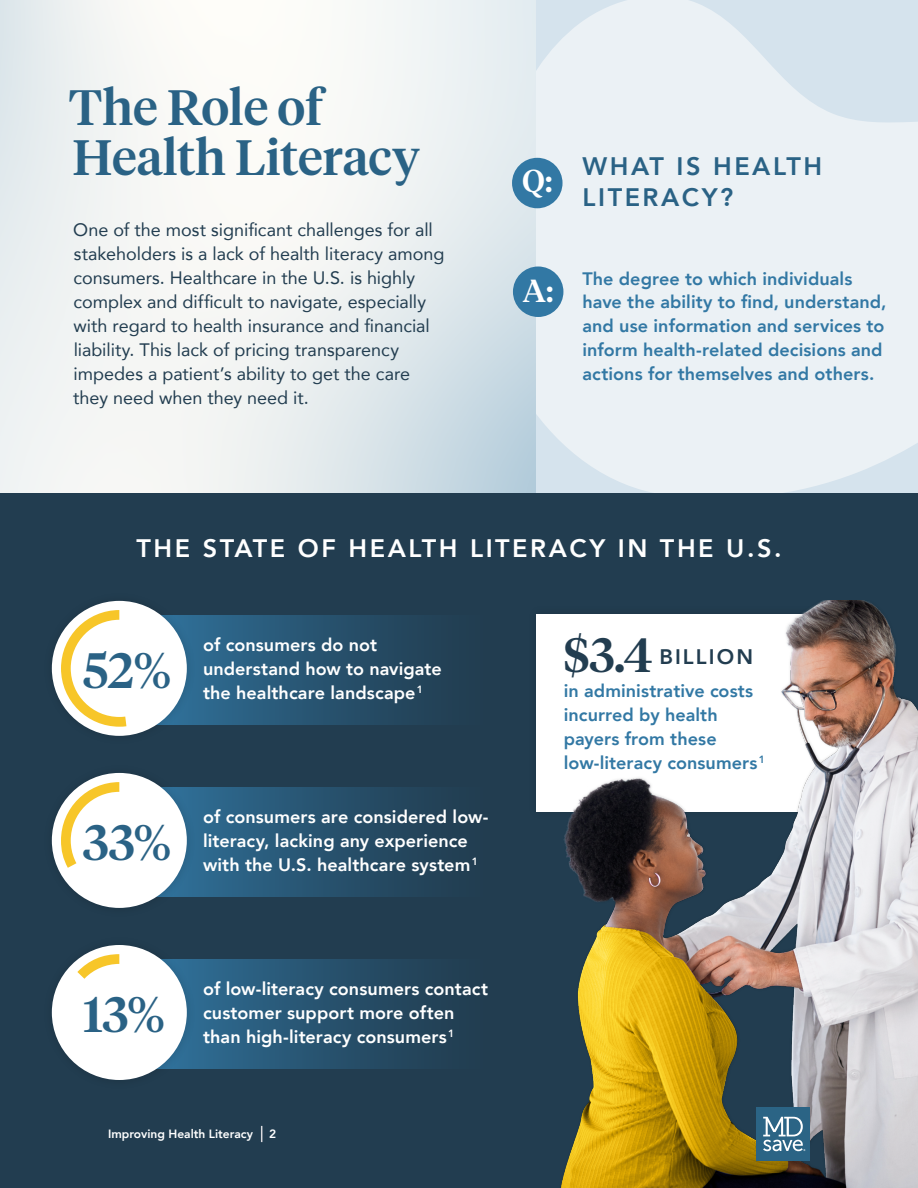
<style>
.page{position:relative;width:918px;height:1188px;background:#fff}
.page>*{position:absolute;margin:0;border:0;box-sizing:border-box;transform-origin:0 0}
.t1{font:500 49.5px/49.5px "Tiempos Headline";color:#2a6285}
.t2{font:500 48px "Tiempos Headline";color:#223d50}
.t3{font:500 31.65px "Tiempos Headline";color:#fff}
.t4{font:800 25.2px "Avenir";letter-spacing:.1em;color:#fff}
.t5{font:800 25.2px/30.3px "Avenir";letter-spacing:.1em;color:#2a6285}
.t6{font:800 21px "Avenir";letter-spacing:.1em;color:#223d50}
.t7{font:18px/24px "Avenir";color:#223d50}
.t8{font:800 18px/24px "Avenir";letter-spacing:.005em;color:#fff}
.t9{font:800 18px/24px "Avenir";letter-spacing:.005em;color:#3278a4}
.t10{font:800 12px "Avenir";color:#fff}
.t11{font:800 10.5px "Avenir";color:#fff}
</style>
<div class="page">
<img style="left:0;top:0;width:537px;height:494px">
<svg style="left:537px;top:0;width:381px;height:494px;background:#e7eef3"></svg>
<div style="left:0;top:494px;width:918px;height:694px;background:#223d50"></div>
<div style="left:512px;top:158px;width:51px;height:50px;background:#3278a4;border-radius:50%"></div>
<div style="left:513px;top:267px;width:50px;height:50px;background:#3278a4;border-radius:50%"></div>
<div style="left:527px;top:605px;width:335px;height:216px;background:#000;opacity:.15"></div>
<div style="left:537px;top:614px;width:315px;height:198px;background:#fff"></div>
<img style="left:558px;top:601px;width:360px;height:587px">
<div style="left:756px;top:1107px;width:54px;height:54px;background:#2b6485"></div>
<svg style="left:763px;top:1117px;width:42px;height:34px"></svg>
<svg style="left:196px;top:959px;width:222px;height:110px;background:#285674"></svg>
<svg style="left:196px;top:787px;width:222px;height:110px;background:#285674"></svg>
<svg style="left:261px;top:1126px;width:1px;height:16px"></svg>
<svg style="left:196px;top:615px;width:222px;height:110px;background:#285674"></svg>
<div style="left:42px;top:591px;width:154px;height:155px;background:#000;opacity:.15"></div>
<div style="left:52px;top:601px;width:135px;height:135px;background:#fff;border-radius:50%"></div>
<svg style="left:61px;top:610px;width:120px;height:117px"></svg>
<div style="left:71px;top:620px;width:97px;height:97px;background:#fff;border-radius:50%"></div>
<div style="left:42px;top:763px;width:154px;height:155px;background:#000;opacity:.15"></div>
<div style="left:52px;top:773px;width:135px;height:135px;background:#fff;border-radius:50%"></div>
<svg style="left:61px;top:782px;width:125px;height:125px"></svg>
<div style="left:71px;top:792px;width:97px;height:97px;background:#fff;border-radius:50%"></div>
<div style="left:42px;top:935px;width:154px;height:155px;background:#000;opacity:.15"></div>
<div style="left:52px;top:945px;width:135px;height:135px;background:#fff;border-radius:50%"></div>
<svg style="left:55px;top:954px;width:129px;height:123px"></svg>
<div style="left:71px;top:964px;width:97px;height:97px;background:#fff;border-radius:50%"></div>
<h1 class="t1" style="left:69px;top:81px;width:352px">The Role of<br>Health Literacy</h1>
<p class="t7" style="left:73px;top:218px;width:373px">One of the most significant challenges for all stakeholders is a lack of health literacy among consumers. Healthcare in the U.S. is highly complex and difficult to navigate, especially with regard to health insurance and financial liability. This lack of pricing transparency impedes a patient’s ability to get the care they need when they need it.</p>
<h3 class="t3" style="left:522px;top:159px;width:32px">Q:</h3>
<h3 class="t5" style="left:582px;top:152px;width:241px">WHAT IS HEALTH<br>LITERACY?</h3>
<h3 class="t3" style="left:523px;top:269px;width:32px">A:</h3>
<p class="t9" style="left:582px;top:266px;width:306px">The degree to which individuals have the ability to find, understand, and use information and services to inform health-related decisions and actions for themselves and others.</p>
<h3 class="t4" style="left:136px;top:528px;width:647px">THE STATE OF HEALTH LITERACY IN THE U.S.</h3>
<h1 class="t1" style="left:83px;top:643px;width:90px">52%</h1>
<p class="t8" style="left:203px;top:633px;width:240px">of consumers do not understand how to navigate the healthcare landscape</p>
<p class="t11" style="left:417px;top:681px;width:8px">1</p>
<h1 class="t1" style="left:83px;top:815px;width:90px">33%</h1>
<p class="t8" style="left:203px;top:805px;width:287px">of consumers are considered low&shy;literacy, lacking any experience with the U.S. healthcare system<sup>1</sup></p>
<h1 class="t1" style="left:83px;top:987px;width:83px">13%</h1>
<p class="t8" style="left:203px;top:977px;width:287px">of low-literacy consumers contact customer support more often than high-literacy consumers<sup>1</sup></p>
<p class="t10" style="left:108px;top:1125px;width:146px">Improving Health Literacy</p>
<p class="t10" style="left:269px;top:1125px;width:9px">2</p>
<h2 class="t2" style="left:564px;top:622px;width:90px">$3.4</h2>
<p class="t6" style="left:659px;top:640px;width:95px">BILLION</p>
<p class="t9" style="left:564px;top:679px;width:203px">in administrative costs incurred by health payers from these low-literacy consumers<sup>1</sup></p>
</div>
